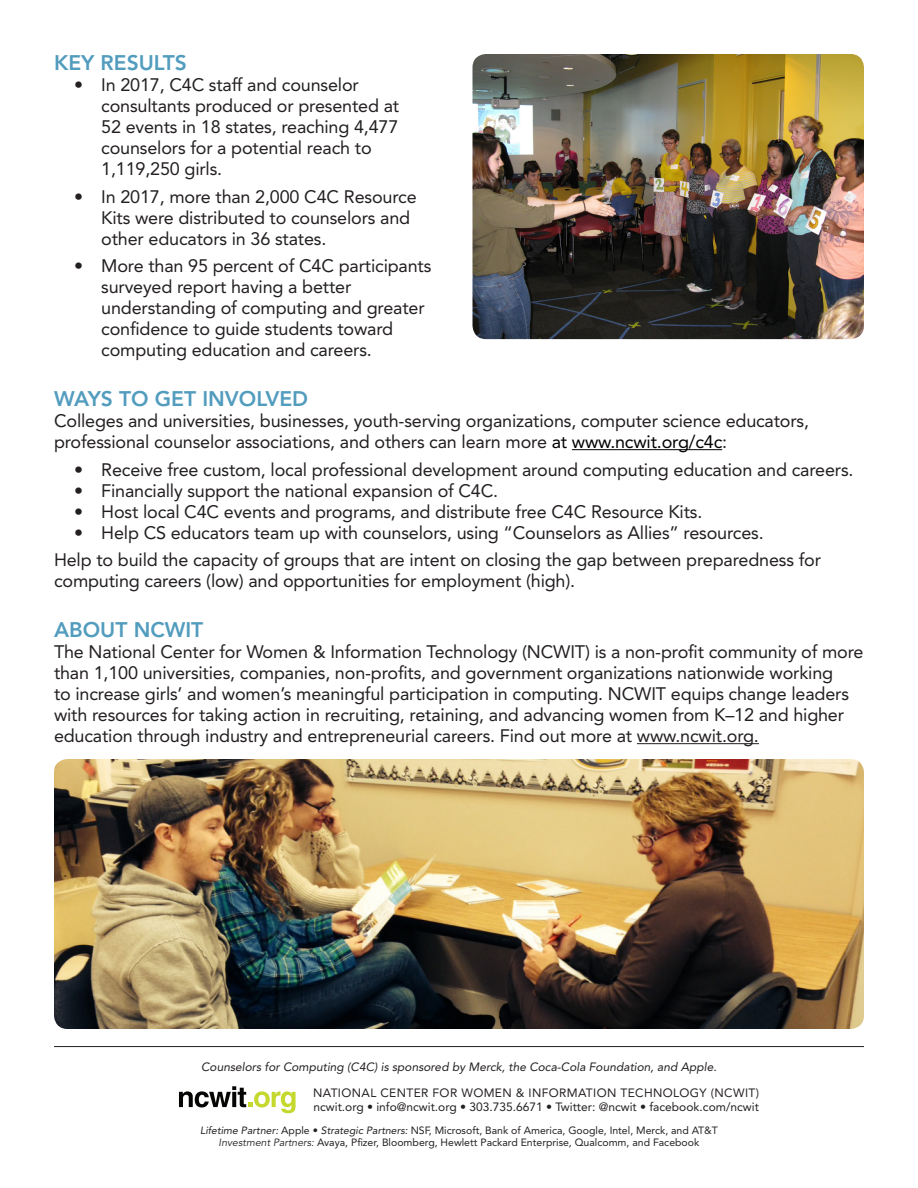
<style>
.page{position:relative;width:918px;height:1188px;background:#fff}
.page>*{position:absolute;margin:0;border:0;box-sizing:border-box;transform-origin:0 0}
.Headline{font:800 21px "Avenir LT Std";color:#529cbe}
.Headline-2{font:18px/21px "Avenir LT Std";letter-spacing:-.01em;color:#231f20}
.t1{font:italic 12px "Avenir LT Std";color:#231f20}
.t2{font:12px "Avenir LT Std";color:#231f20}
.t3{font:12px "Avenir LT Std";letter-spacing:.03em;color:#231f20}
.t4{font:10.5px/12.6px "Avenir LT Std";color:#231f20;text-align:center}
.s1{color:#000}
.s2{font-style:italic}
</style>
<div class="page">
<hr style="left:572px;top:449px;width:150px;height:1px;background:#000">
<hr style="left:637px;top:743px;width:122px;height:1px;background:#231f20">
<img style="left:472px;top:54px;width:392px;height:285px">
<hr style="left:54px;top:1046px;width:810px;height:1px;background:#231f20">
<svg style="left:179px;top:1086px;width:117px;height:28px"></svg>
<img style="left:54px;top:759px;width:810px;height:270px">
<p class="Headline" style="left:54px;top:50px;width:135px">KEY RESULTS</p>
<p class="Headline-2" style="left:101px;top:74px;width:299px;text-indent:-27px">• In 2017, C4C staff and counselor consultants produced or presented at<br>52 events in 18 states, reaching 4,477 counselors for a potential reach to<br>1,119,250 girls.</p>
<p class="Headline-2" style="left:101px;top:186px;width:317px;text-indent:-27px">• In 2017, more than 2,000 C4C Resource<br>Kits were distributed to counselors and other educators in 36 states.</p>
<p class="Headline-2" style="left:101px;top:256px;width:332px;text-indent:-27px">• More than 95 percent of C4C participants surveyed report having a better understanding of computing and greater confidence to guide students toward computing education and careers.</p>
<p class="Headline" style="left:54px;top:386px;width:256px">WAYS TO GET INVOLVED</p>
<p class="Headline-2" style="left:54px;top:410px;width:757px">Colleges and universities, businesses, youth-serving organizations, computer science educators, professional counselor associations, and others can learn more <span class="s1">at www.ncwit.org/c4c</span>:</p>
<p class="Headline-2" style="left:74px;top:459px;width:781px">• Receive free custom, local professional development around computing education and careers.</p>
<p class="Headline-2" style="left:74px;top:480px;width:426px">• Financially support the national expansion of C4C.</p>
<p class="Headline-2" style="left:74px;top:501px;width:630px">• Host local C4C events and programs, and distribute free C4C Resource Kits.</p>
<p class="Headline-2" style="left:74px;top:522px;width:691px">• Help CS educators team up with counselors, using “Counselors as Allies” resources.</p>
<p class="Headline-2" style="left:54px;top:550px;width:769px">Help to build the capacity of groups that are intent on closing the gap between preparedness for computing careers (low) and opportunities for employment (high).</p>
<p class="Headline" style="left:54px;top:617px;width:151px">ABOUT NCWIT</p>
<p class="Headline-2" style="left:54px;top:641px;width:811px">The National Center for Women &amp; Information Technology (NCWIT) is a non-profit community of more than 1,100 universities, companies, non-profits, and government organizations nationwide working<br>to increase girls’ and women’s meaningful participation in computing. NCWIT equips change leaders with resources for taking action in recruiting, retaining, and advancing women from K–12 and higher education through industry and entrepreneurial careers. Find out more at www.ncwit.org.</p>
<p class="t1" style="left:201px;top:1060px;width:517px">Counselors for Computing (C4C) is sponsored by Merck, the Coca-Cola Foundation, and Apple.</p>
<p class="t3" style="left:313px;top:1086px;width:447px">NATIONAL CENTER FOR WOMEN &amp; INFORMATION TECHNOLOGY (NCWIT)</p>
<p class="t2" style="left:313px;top:1100px;width:447px">ncwit.org • info@ncwit.org • 303.735.6671 • Twitter: @ncwit • facebook.com/ncwit</p>
<p class="t4" style="left:200px;top:1124px;width:519px"><span class="s2">Lifetime Partner:</span> Apple • <span class="s2">Strategic Partners:</span> NSF, Microsoft, Bank of America, Google, Intel, Merck, and AT&amp;T<br><span class="s2">Investment Partners:</span> Avaya, Pfizer, Bloomberg, Hewlett Packard Enterprise, Qualcomm, and Facebook</p>
</div>
